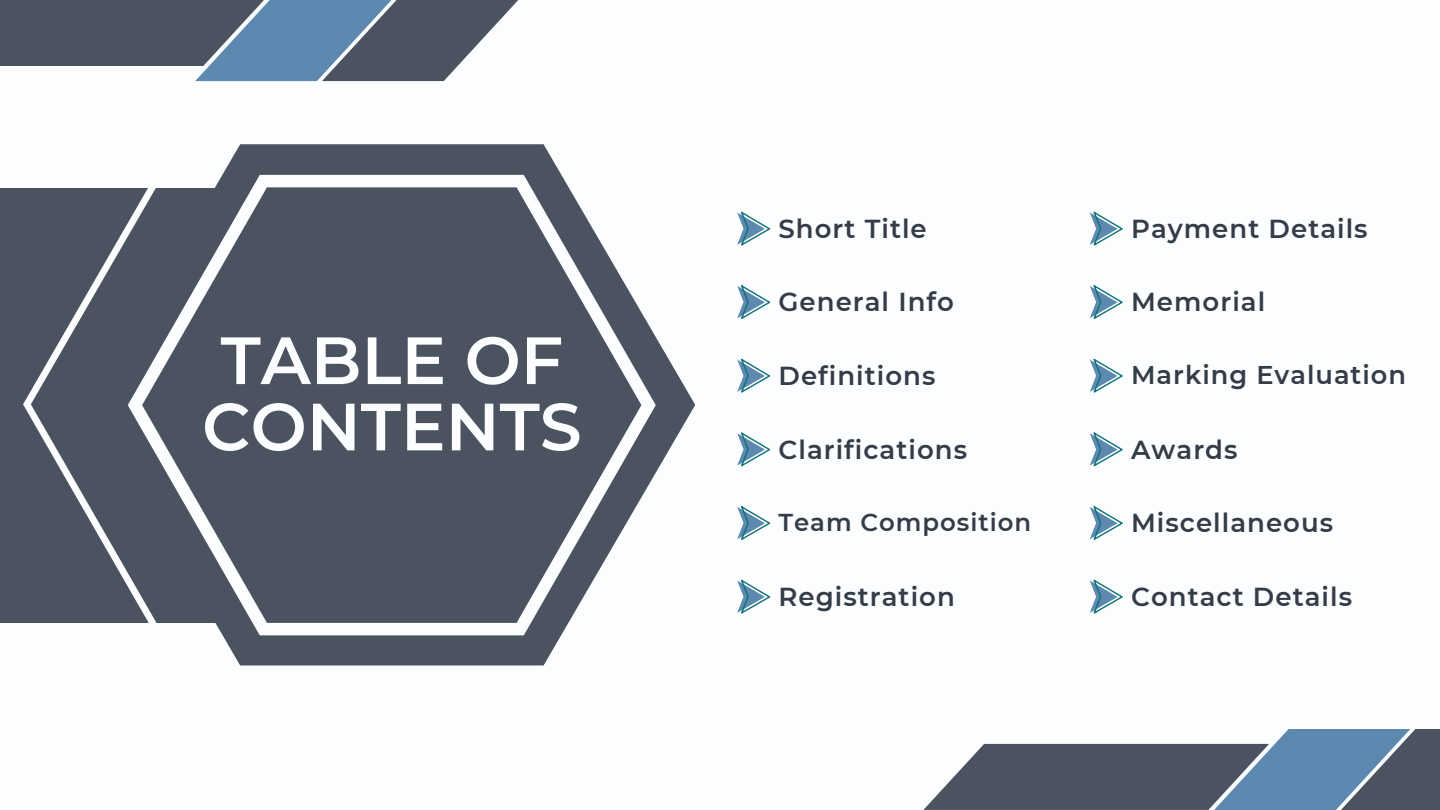
<style>
.page{position:relative;width:1440px;height:810px;background:#fbfdfe}
.page>*{position:absolute;margin:0;border:0;box-sizing:border-box;transform-origin:0 0}
.t1{font:600 66.7px/66.3px "Montserrat";color:#fbfdfe}
.t2{font:600 26px "Montserrat";letter-spacing:.04em;color:#333c47}
.t3{font:600 25.7px "Montserrat";letter-spacing:.04em;color:#333c47}
.t4{font:600 24.4px "Montserrat";letter-spacing:.04em;color:#333c47}
</style>
<div class="page">
<svg style="left:222px;top:144px;width:473px;height:522px"></svg>
<div style="left:0;top:188px;width:488px;height:434px;background:#4a535f"></div>
<svg style="left:0;top:0;width:518px;height:81px"></svg>
<svg style="left:923px;top:729px;width:517px;height:81px"></svg>
<svg style="left:166px;top:175px;width:490px;height:460px"></svg>
<svg style="left:17px;top:188px;width:149px;height:435px"></svg>
<svg style="left:737px;top:212px;width:33px;height:34px"></svg>
<svg style="left:737px;top:285px;width:33px;height:34px"></svg>
<svg style="left:737px;top:359px;width:33px;height:34px"></svg>
<svg style="left:737px;top:433px;width:33px;height:33px"></svg>
<svg style="left:1090px;top:212px;width:33px;height:34px"></svg>
<svg style="left:1090px;top:285px;width:33px;height:34px"></svg>
<svg style="left:1090px;top:359px;width:33px;height:34px"></svg>
<svg style="left:1090px;top:433px;width:33px;height:33px"></svg>
<svg style="left:737px;top:506px;width:33px;height:34px"></svg>
<svg style="left:737px;top:580px;width:33px;height:34px"></svg>
<svg style="left:1090px;top:506px;width:33px;height:34px"></svg>
<svg style="left:1090px;top:580px;width:33px;height:34px"></svg>
<h1 class="t1" style="left:202px;top:327px;width:381px">TABLE OF<br>CONTENTS</h1>
<p class="t2" style="left:779px;top:213px;width:150px">Short Title</p>
<p class="t2" style="left:1131px;top:213px;width:238px">Payment Details</p>
<p class="t2" style="left:779px;top:286px;width:177px">General Info</p>
<p class="t2" style="left:1131px;top:286px;width:136px">Memorial</p>
<p class="t2" style="left:779px;top:360px;width:158px">Definitions</p>
<p class="t3" style="left:1131px;top:359px;width:277px">Marking Evaluation</p>
<p class="t2" style="left:779px;top:433px;width:190px">Clarifications</p>
<p class="t2" style="left:1131px;top:433px;width:108px">Awards</p>
<p class="t4" style="left:779px;top:507px;width:254px">Team Composition</p>
<p class="t2" style="left:1131px;top:507px;width:204px">Miscellaneous</p>
<p class="t2" style="left:779px;top:581px;width:178px">Registration</p>
<p class="t2" style="left:1131px;top:581px;width:222px">Contact Details</p>
</div>
